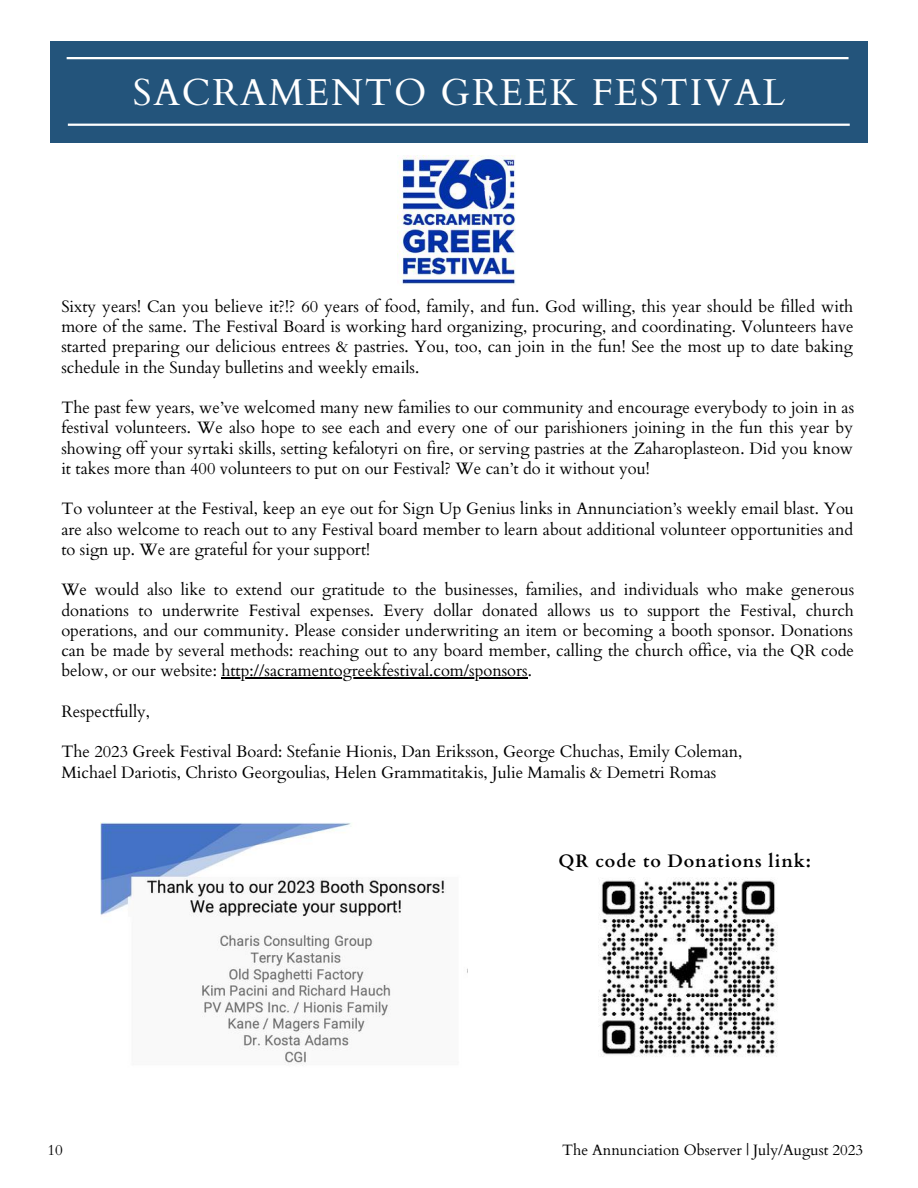
<style>
.page{position:relative;width:918px;height:1188px;background:#fff}
.page>*{position:absolute;margin:0;border:0;box-sizing:border-box;transform-origin:0 0}
.t1{font:37.5px "Cardo";letter-spacing:.05em;color:#fff}
.t2{font:700 18px "Cardo";letter-spacing:.05em;color:#000}
.t3{font:16.5px/20.2px "Cardo";color:#000;text-align:justify}
.t4{font:15px "Cardo";color:#000}
</style>
<div class="page">
<div style="left:50px;top:41px;width:818px;height:101px;background:#23547b"></div>
<hr style="left:67px;top:57px;width:782px;height:2px;background:#fff">
<hr style="left:68px;top:124px;width:782px;height:2px;background:#fff">
<hr style="left:221px;top:677px;width:307px;height:2px;background:#000">
<img style="left:101px;top:822px;width:345px;height:244px">
<img style="left:598px;top:878px;width:180px;height:179px">
<img style="left:399px;top:156px;width:117px;height:128px">
<h1 class="t1" style="left:133px;top:68px;width:654px">SACRAMENTO GREEK FESTIVAL</h1>
<p class="t3" style="left:61px;top:296px;width:794px">Sixty years! Can you believe it?!? 60 years of food, family, and fun. God willing, this year should be filled with more of the same. The Festival Board is working hard organizing, procuring, and coordinating. Volunteers have started preparing our delicious entrees &amp; pastries. You, too, can join in the fun! See the most up to date baking schedule in the Sunday bulletins and weekly emails.</p>
<p class="t3" style="left:61px;top:398px;width:794px">The past few years, we’ve welcomed many new families to our community and encourage everybody to join in as festival volunteers. We also hope to see each and every one of our parishioners joining in the fun this year by showing off your syrtaki skills, setting kefalotyri on fire, or serving pastries at the Zaharoplasteon. Did you know it takes more than 400 volunteers to put on our Festival? We can’t do it without you!</p>
<p class="t3" style="left:61px;top:499px;width:794px">To volunteer at the Festival, keep an eye out for Sign Up Genius links in Annunciation’s weekly email blast. You are also welcome to reach out to any Festival board member to learn about additional volunteer opportunities and to sign up. We are grateful for your support!</p>
<p class="t3" style="left:61px;top:580px;width:794px">We would also like to extend our gratitude to the businesses, families, and individuals who make generous donations to underwrite Festival expenses. Every dollar donated allows us to support the Festival, church operations, and our community. Please consider underwriting an item or becoming a booth sponsor. Donations can be made by several methods: reaching out to any board member, calling the church office, via the QR code below, or our website: http://sacramentogreekfestival.com/sponsors.</p>
<p class="t3" style="left:61px;top:701px;width:90px">Respectfully,</p>
<p class="t3" style="left:61px;top:742px;width:682px">The 2023 Greek Festival Board: Stefanie Hionis, Dan Eriksson, George Chuchas, Emily Coleman,<br>Michael Dariotis, Christo Georgoulias, Helen Grammatitakis, Julie Mamalis &amp; Demetri Romas</p>
<p class="t2" style="left:559px;top:849px;width:254px">QR code to Donations link:</p>
<p class="t4" style="left:48px;top:1140px;width:17px">10</p>
<p class="t4" style="left:562px;top:1140px;width:302px">The Annunciation Observer | July/August 2023</p>
</div>
